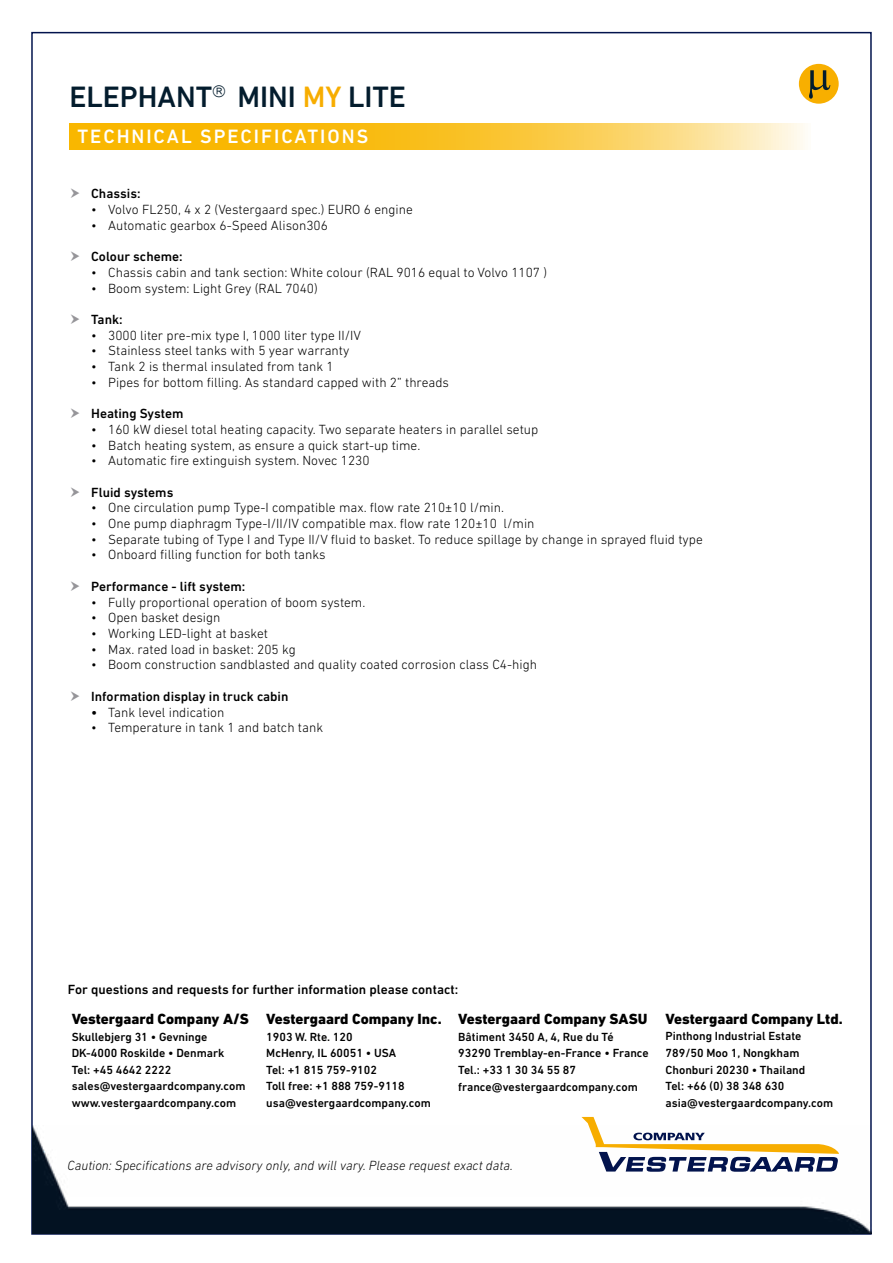
<style>
.page{position:relative;width:893px;height:1263px;background:#fff}
.page>*{position:absolute;margin:0;border:0;box-sizing:border-box;transform-origin:0 0}
.t1{font:500 30px "DIN Next LT Pro";color:#031c2d}
.t2{font:500 19.65px "DIN Next LT Pro";letter-spacing:.1em;color:#fff}
.t3{font:800 15px "DIN Next LT Pro";color:#000}
.t4{font:300 13.5px "DIN Next LT Pro";color:#000}
.t5{font:500 13.5px "DIN Next LT Pro";color:#000}
.t6{font:italic 300 13.5px "DIN Next LT Pro";color:#000}
.t7{font:500 12px/16.5px "DIN Next LT Pro";color:#000}
.s1{color:#f7ad00}
.s2{font-weight:500}
</style>
<div class="page">
<img style="left:32px;top:1125px;width:840px;height:108px">
<svg style="left:581px;top:1117px;width:258px;height:55px"></svg>
<svg style="left:69px;top:123px;width:736px;height:26px;background:#fac73c"></svg>
<div style="left:799px;top:64px;width:40px;height:40px;background:#f8af00;border-radius:50%"></div>
<svg style="left:809px;top:70px;width:21px;height:29px"></svg>
<h1 class="t1" style="left:69px;top:80px;width:338px">ELEPHANT➔ MINI <span class="s1">MY</span> LITE</h1>
<h2 class="t2" style="left:77px;top:125px;width:292px">TECHNICAL SPECIFICATIONS</h2>
<p class="t5" style="left:91px;top:186px;width:51px">Chassis:</p>
<p class="t4" style="left:91px;top:202px;width:323px">• Volvo FL250, 4 x 2 (Vestergaard spec.) EURO 6 engine</p>
<p class="t4" style="left:91px;top:217px;width:238px">• Automatic gearbox 6-Speed Alison306</p>
<p class="t5" style="left:91px;top:249px;width:93px">Colour scheme:</p>
<p class="t4" style="left:91px;top:264px;width:457px">• Chassis cabin and tank section: White colour (RAL 9016 equal to Volvo 1107 )</p>
<p class="t4" style="left:91px;top:280px;width:228px">• Boom system: Light Grey (RAL 7040)</p>
<p class="t5" style="left:91px;top:311px;width:33px">Tank:</p>
<p class="t4" style="left:91px;top:327px;width:271px">• 3000 liter pre-mix type I, 1000 liter type II/IV</p>
<p class="t4" style="left:91px;top:343px;width:260px">• Stainless steel tanks with 5 year warranty</p>
<p class="t4" style="left:91px;top:359px;width:244px">• Tank 2 is thermal insulated from tank 1</p>
<p class="t4" style="left:91px;top:374px;width:359px">• Pipes for bottom filling. As standard capped with 2” threads</p>
<p class="t5" style="left:91px;top:406px;width:94px">Heating System</p>
<p class="t4" style="left:91px;top:421px;width:449px">• 160 kW diesel total heating capacity. Two separate heaters in parallel setup</p>
<p class="t4" style="left:91px;top:437px;width:331px">• Batch heating system, as ensure a quick start-up time.</p>
<p class="t4" style="left:91px;top:453px;width:280px">• Automatic fire extinguish system. Novec 1230</p>
<p class="t5" style="left:91px;top:484px;width:84px">Fluid systems</p>
<p class="t4" style="left:91px;top:500px;width:414px">• One circulation pump Type-I compatible max. flow rate 210±10 l/min.</p>
<p class="t4" style="left:91px;top:516px;width:445px">• One pump diaphragm Type-I/II/IV compatible max. flow rate 120±10 l/min</p>
<p class="t4" style="left:91px;top:531px;width:613px">• Separate tubing of Type I and Type II/V fluid to basket. To reduce spillage by change in sprayed fluid type</p>
<p class="t4" style="left:91px;top:547px;width:236px">• Onboard filling function for both tanks</p>
<p class="t5" style="left:91px;top:578px;width:156px">Performance - lift system:</p>
<p class="t4" style="left:91px;top:594px;width:276px">• Fully proportional operation of boom system.</p>
<p class="t4" style="left:91px;top:610px;width:131px">• Open basket design</p>
<p class="t4" style="left:91px;top:626px;width:178px">• Working LED-light at basket</p>
<p class="t4" style="left:91px;top:641px;width:206px">• Max. rated load in basket: 205 kg</p>
<p class="t4" style="left:91px;top:657px;width:447px">• Boom construction sandblasted and quality coated corrosion class C4-high</p>
<p class="t5" style="left:91px;top:688px;width:199px">Information display in truck cabin</p>
<p class="t4" style="left:91px;top:704px;width:135px"><span class="s2">•</span> Tank level indication</p>
<p class="t4" style="left:91px;top:720px;width:233px">• Temperature in tank 1 and batch tank</p>
<p class="t5" style="left:68px;top:982px;width:392px">For questions and requests for further information please contact:</p>
<p class="t3" style="left:72px;top:1010px;width:179px">Vestergaard Company A/S</p>
<p class="t7" style="left:72px;top:1028px;width:175px">Skullebjerg 31 • Gevninge<br>DK-4000 Roskilde • Denmark<br>Tel: +45 4642 2222 sales@vestergaardcompany.com www.vestergaardcompany.com</p>
<p class="t3" style="left:266px;top:1010px;width:177px">Vestergaard Company Inc.</p>
<p class="t7" style="left:266px;top:1028px;width:166px">1903 W. Rte. 120<br>McHenry, IL 60051 • USA<br>Tel: +1 815 759-9102<br>Toll free: +1 888 759-9118 usa@vestergaardcompany.com</p>
<p class="t3" style="left:458px;top:1010px;width:191px">Vestergaard Company SASU</p>
<p class="t7" style="left:458px;top:1028px;width:192px">Bâtiment 3450 A, 4, Rue du Té<br>93290 Tremblay-en-France • France<br>Tel.: +33 1 30 34 55 87 france@vestergaardcompany.com</p>
<p class="t3" style="left:666px;top:1010px;width:179px">Vestergaard Company Ltd.</p>
<p class="t7" style="left:666px;top:1028px;width:169px">Pinthong Industrial Estate<br>789/50 Moo 1, Nongkham<br>Chonburi 20230 • Thailand<br>Tel: +66 (0) 38 348 630 asia@vestergaardcompany.com</p>
<p class="t6" style="left:68px;top:1158px;width:447px">Caution: Specifications are advisory only, and will vary. Please request exact data.</p>
</div>
